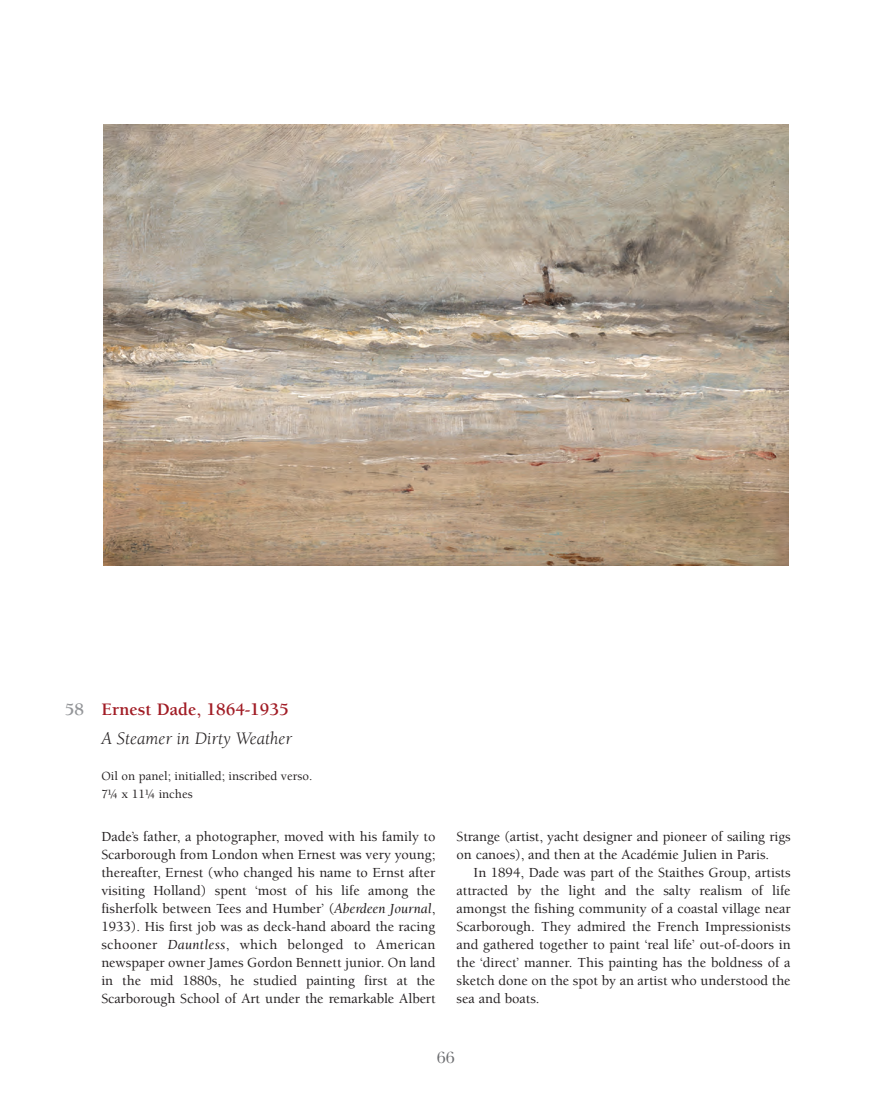
<style>
.page{position:relative;width:896px;height:1107px;background:#fff}
.page>*{position:absolute;margin:0;border:0;box-sizing:border-box;transform-origin:0 0}
.t1{font:italic 18px "Berkeley";color:#231f20}
.t2{font:700 18px "Berkeley";color:#a11c25}
.t3{font:700 18px "Berkeley";color:#939598}
.t4{font:16.5px "New Baskerville SC";color:#6c6d70}
.t5{font:500 14.25px/18px "Berkeley";letter-spacing:-.005em;color:#231f20;text-align:justify}
.t6{font:500 12.75px/18px "Berkeley";color:#231f20}
.s1{font-weight:400;font-style:italic}
</style>
<div class="page">
<img style="left:103px;top:125px;width:685px;height:440px">
<p class="t3" style="left:65px;top:702px;width:21px">58</p>
<p class="t2" style="left:101px;top:702px;width:189px">Ernest Dade, 1864-1935</p>
<p class="t1" style="left:101px;top:731px;width:192px">A Steamer in Dirty Weather</p>
<p class="t6" style="left:101px;top:767px;width:212px">Oil on panel; initialled; inscribed verso.<br>7¼ x 11¼ inches</p>
<p class="t5" style="left:101px;top:828px;width:335px">Dade’s father, a photographer, moved with his family to Scarborough from London when Ernest was very young; thereafter, Ernest (who changed his name to Ernst after visiting Holland) spent ‘most of his life among the fisherfolk between Tees and Humber’ (<span class="s1">Aberdeen Journal</span>, 1933). His first job was as deck-hand aboard the racing schooner <span class="s1">Dauntless</span>, which belonged to American newspaper owner James Gordon Bennett junior. On land in the mid 1880s, he studied painting first at the Scarborough School of Art under the remarkable Albert</p>
<p class="t5" style="left:456px;top:828px;width:336px">Strange (artist, yacht designer and pioneer of sailing rigs on canoes), and then at the Académie Julien in Paris.</p>
<p class="t5" style="left:456px;top:864px;width:335px;text-indent:17px">In 1894, Dade was part of the Staithes Group, artists attracted by the light and the salty realism of life amongst the fishing community of a coastal village near Scarborough. They admired the French Impressionists and gathered together to paint ‘real life’ out-of-doors in the ‘direct’ manner. This painting has the boldness of a sketch done on the spot by an artist who understood the sea and boats.</p>
<p class="t4" style="left:437px;top:1051px;width:20px">66</p>
</div>
